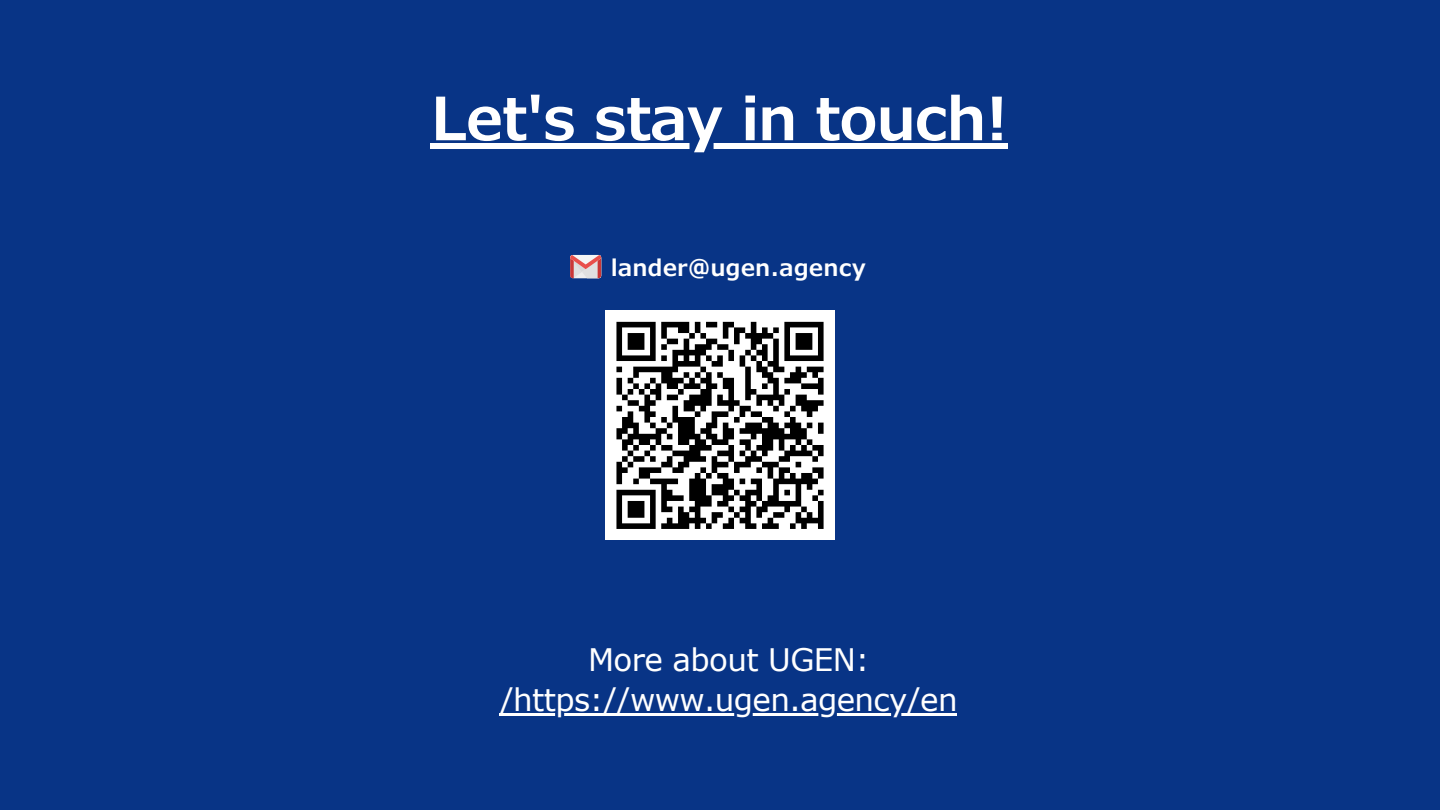
<style>
.page{position:relative;width:1440px;height:810px;background:#083486}
.page>*{position:absolute;margin:0;border:0;box-sizing:border-box;transform-origin:0 0}
.t1{font:600 60px "Verdana Pro";letter-spacing:-.03em;color:#fff}
.t2{font:31px/39.8px "Verdana";letter-spacing:-.02em;color:#fff;text-align:center}
.t3{font:600 22.9px "Verdana Pro";color:#fff}
</style>
<div class="page">
<svg style="left:570px;top:255px;width:31px;height:23px"></svg>
<div style="left:605px;top:311px;width:230px;height:229px;background:#fff"></div>
<svg style="left:616px;top:321px;width:208px;height:208px"></svg>
<hr style="left:500px;top:713px;width:457px;height:3px;background:#fff">
<div style="left:431px;top:143px;width:577px;height:6px;background:#fff"></div>
<h1 class="t1" style="left:431px;top:80px;width:580px">Let's stay in touch!</h1>
<p class="t3" style="left:611px;top:253px;width:257px">lander@ugen.agency</p>
<p class="t2" style="left:500px;top:639px;width:459px">More about UGEN: /https://www.ugen.agency/en</p>
</div>
